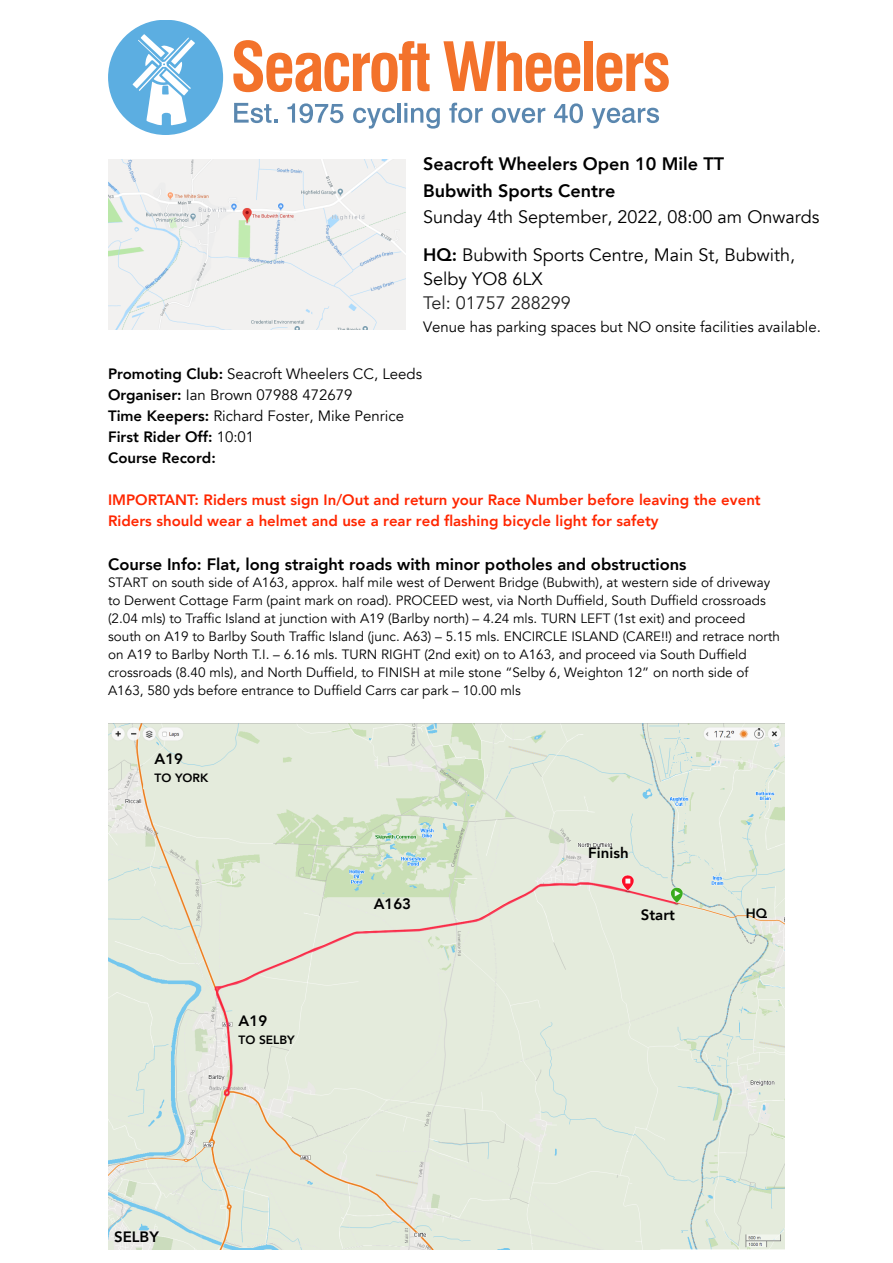
<style>
.page{position:relative;width:893px;height:1263px;background:#fff}
.page>*{position:absolute;margin:0;border:0;box-sizing:border-box;transform-origin:0 0}
.t1{font:18px/38.4px "Avenir";color:#000}
.t2{font:800 18px/26.4px "Avenir";color:#000}
.t3{font:18px "Avenir";color:#222}
.t4{font:800 16.5px "Avenir";color:#000}
.t5{font:15px/21px "Avenir";color:#000}
.t6{font:800 15px/21px "Avenir";color:#ff2600}
.t7{font:800 15px "Avenir";color:#000}
.t8{font:13.5px/18px "Avenir";color:#000}
.t9{font:800 13.5px "Avenir";color:#000}
.t10{font:800 12px "Avenir";color:#000}
.s1{font-weight:800}
</style>
<div class="page">
<img style="left:108px;top:723px;width:676px;height:526px">
<img style="left:108px;top:160px;width:297px;height:170px">
<div style="left:108px;top:20px;width:115px;height:115px;background:#5caee1;border-radius:50%"></div>
<svg style="left:132px;top:34px;width:63px;height:91px"></svg>
<svg style="left:233px;top:40px;width:196px;height:52px"></svg>
<svg style="left:443px;top:41px;width:137px;height:51px"></svg>
<div style="left:584px;top:41px;width:8px;height:50px;background:#f3722b"></div>
<svg style="left:596px;top:53px;width:72px;height:39px"></svg>
<svg style="left:234px;top:103px;width:43px;height:20px"></svg>
<svg style="left:287px;top:103px;width:56px;height:20px"></svg>
<svg style="left:353px;top:108px;width:42px;height:21px"></svg>
<hr style="left:397px;top:103px;width:3px;height:20px;background:#5a87af">
<svg style="left:404px;top:103px;width:36px;height:26px"></svg>
<svg style="left:449px;top:103px;width:33px;height:20px"></svg>
<svg style="left:492px;top:108px;width:53px;height:15px"></svg>
<svg style="left:554px;top:103px;width:29px;height:20px"></svg>
<svg style="left:591px;top:108px;width:68px;height:21px"></svg>
<h1 class="t2" style="left:423px;top:151px;width:302px">Seacroft Wheelers Open 10 Mile TT<br>Bubwith Sports Centre</h1>
<h1 class="t1" style="left:423px;top:198px;width:398px">Sunday 4th September, 2022, 08:00 am Onwards<br><span class="s1">HQ:</span> Bubwith Sports Centre, Main St, Bubwith,</h1>
<h1 class="t1" style="left:423px;top:260px;width:121px">Selby YO8 6LX</h1>
<h1 class="t3" style="left:423px;top:292px;width:149px">Tel: 01757 288299</h1>
<p class="t5" style="left:423px;top:317px;width:399px">Venue has parking spaces but NO onsite facilities available.</p>
<p class="t5" style="left:108px;top:364px;width:315px"><span class="s1">Promoting Club:</span> Seacroft Wheelers CC, Leeds<br><span class="s1">Organiser:</span> Ian Brown 07988 472679<br><span class="s1">Time Keepers:</span> Richard Foster, Mike Penrice<br><span class="s1">First Rider Off:</span> 10:01<br><span class="s1">Course Record:</span></p>
<p class="t6" style="left:108px;top:490px;width:654px">IMPORTANT: Riders must sign In/Out and return your Race Number before leaving the event<br>Riders should wear a helmet and use a rear red flashing bicycle light for safety</p>
<p class="t4" style="left:108px;top:551px;width:580px">Course Info: Flat, long straight roads with minor potholes and obstructions</p>
<p class="t8" style="left:108px;top:573px;width:673px">START on south side of A163, approx. half mile west of Derwent Bridge (Bubwith), at western side of driveway to Derwent Cottage Farm (paint mark on road). PROCEED west, via North Duffield, South Duffield crossroads (2.04 mls) to Traffic Island at junction with A19 (Barlby north) – 4.24 mls. TURN LEFT (1st exit) and proceed south on A19 to Barlby South Traffic Island (junc. A63) – 5.15 mls. ENCIRCLE ISLAND (CARE!!) and retrace north on A19 to Barlby North T.I. – 6.16 mls. TURN RIGHT (2nd exit) on to A163, and proceed via South Duffield crossroads (8.40 mls), and North Duffield, to FINISH at mile stone “Selby 6, Weighton 12” on north side of A163, 580 yds before entrance to Duffield Carrs car park – 10.00 mls</p>
<p class="t7" style="left:154px;top:747px;width:30px">A19</p>
<p class="t10" style="left:154px;top:768px;width:55px">TO YORK</p>
<p class="t7" style="left:114px;top:1225px;width:46px">SELBY</p>
<p class="t7" style="left:238px;top:1009px;width:30px">A19</p>
<p class="t10" style="left:238px;top:1030px;width:58px">TO SELBY</p>
<p class="t7" style="left:374px;top:892px;width:39px">A163</p>
<p class="t7" style="left:588px;top:841px;width:42px">Finish</p>
<p class="t7" style="left:640px;top:903px;width:36px">Start</p>
<p class="t9" style="left:746px;top:903px;width:23px">HQ</p>
</div>
